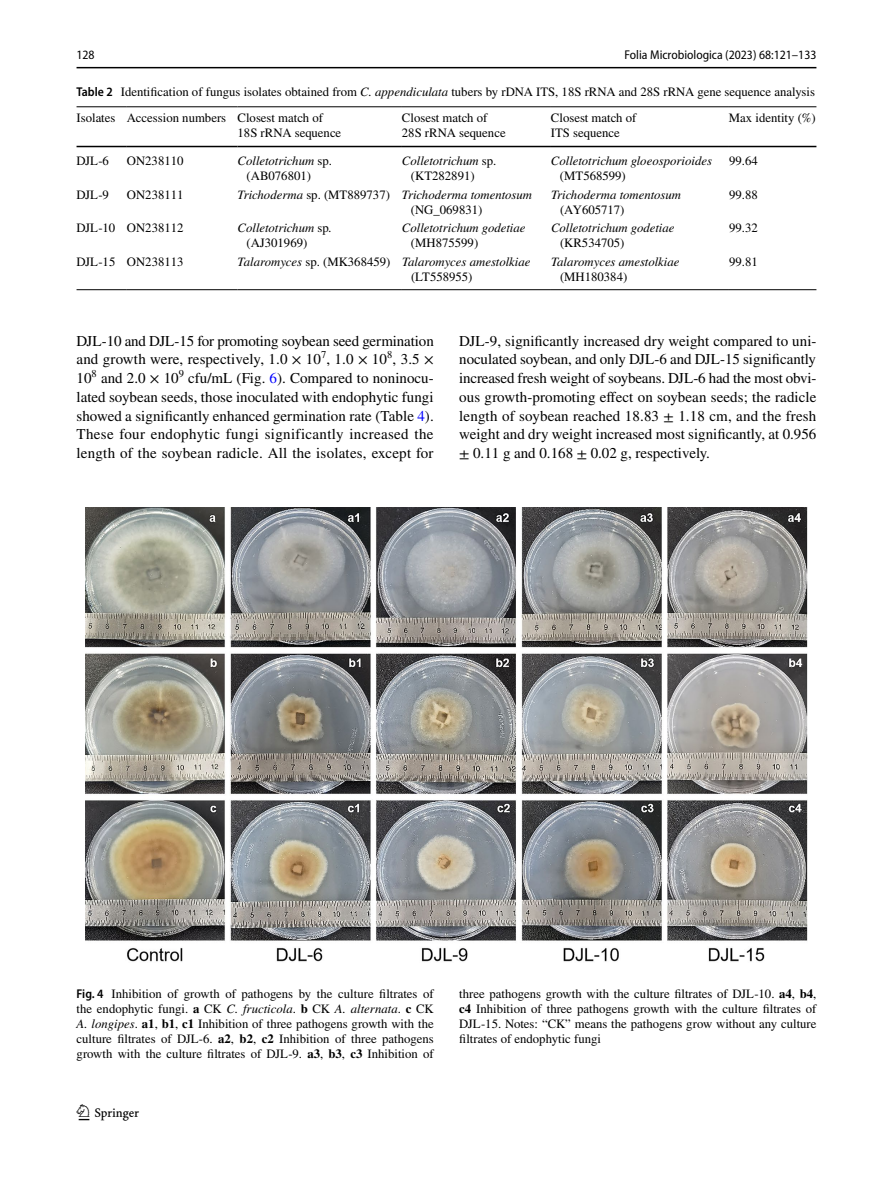
<style>
.page{position:relative;width:893px;height:1187px;background:#fff}
.page>*{position:absolute;margin:0;border:0;box-sizing:border-box;transform-origin:0 0}
.t1{font:22.5px "Springnew Regular 2";color:#000}
.t2{font:15px/18.8px "STIX";color:#000;text-align:justify}
.t3{font:12.75px/15px "STIX";color:#000}
.t4{font:italic 12.75px/15px "STIX";color:#000}
.t5{font:semi-condensed 12.75px "Myriad Pro";color:#000}
.s1{font-family:"Myriad Pro";font-weight:600;font-stretch:semi-condensed}
.s2{font-style:italic}
.s3{font-style:normal}
.s4{color:#00f}
.s5{font-weight:700}
</style>
<div class="page">
<hr style="left:77px;top:67px;width:739px;height:1px;background:#000">
<hr style="left:77px;top:106px;width:50px;height:1px;background:#000">
<hr style="left:77px;top:146px;width:50px;height:1px;background:#000">
<hr style="left:127px;top:106px;width:111px;height:1px;background:#000">
<hr style="left:127px;top:146px;width:111px;height:1px;background:#000">
<hr style="left:238px;top:106px;width:164px;height:1px;background:#000">
<hr style="left:238px;top:146px;width:164px;height:1px;background:#000">
<hr style="left:402px;top:106px;width:149px;height:1px;background:#000">
<hr style="left:402px;top:146px;width:149px;height:1px;background:#000">
<hr style="left:551px;top:106px;width:178px;height:1px;background:#000">
<hr style="left:551px;top:146px;width:178px;height:1px;background:#000">
<hr style="left:729px;top:106px;width:87px;height:1px;background:#000">
<hr style="left:729px;top:146px;width:87px;height:1px;background:#000">
<hr style="left:77px;top:289px;width:50px;height:1px;background:#000">
<hr style="left:127px;top:289px;width:111px;height:1px;background:#000">
<hr style="left:238px;top:289px;width:164px;height:1px;background:#000">
<hr style="left:402px;top:289px;width:149px;height:1px;background:#000">
<hr style="left:551px;top:289px;width:178px;height:1px;background:#000">
<hr style="left:729px;top:289px;width:87px;height:1px;background:#000">
<img style="left:85px;top:508px;width:723px;height:454px">
<p class="t5" style="left:77px;top:48px;width:20px">128</p>
<p class="t5" style="left:625px;top:48px;width:193px">Folia Microbiologica (2023) 68:121–133</p>
<p class="t3" style="left:77px;top:80px;width:740px;line-height:25.5px"><span class="s1">Table 2</span> Identification of fungus isolates obtained from <span class="s2">C. appendiculata</span> tubers by rDNA ITS, 18S rRNA and 28S rRNA gene sequence analysis<br>Isolates Accession numbers Closest match of</p>
<p class="t3" style="left:238px;top:126px;width:105px">18S rRNA sequence</p>
<p class="t3" style="left:402px;top:111px;width:105px">Closest match of<br>28S rRNA sequence</p>
<p class="t3" style="left:551px;top:111px;width:87px">Closest match of<br>ITS sequence</p>
<p class="t3" style="left:729px;top:111px;width:88px">Max identity (%)</p>
<p class="t3" style="left:77px;top:154px;width:34px">DJL-6</p>
<p class="t3" style="left:127px;top:154px;width:58px">ON238110</p>
<p class="t4" style="left:247px;top:153px;width:87px;text-indent:-9px">Colletotrichum <span class="s3">sp. (AB076801)</span></p>
<p class="t4" style="left:411px;top:153px;width:87px;text-indent:-9px">Colletotrichum <span class="s3">sp. (KT282891)</span></p>
<p class="t4" style="left:551px;top:153px;width:162px">Colletotrichum gloeosporioides</p>
<p class="t3" style="left:560px;top:169px;width:67px">(MT568599)</p>
<p class="t3" style="left:77px;top:188px;width:34px">DJL-9</p>
<p class="t3" style="left:127px;top:188px;width:58px">ON238111</p>
<p class="t4" style="left:411px;top:186px;width:123px;text-indent:-173px">Trichoderma <span class="s3">sp. (MT889737)</span> Trichoderma tomentosum <span class="s3">(NG_069831)</span></p>
<p class="t4" style="left:551px;top:186px;width:132px">Trichoderma tomentosum</p>
<p class="t3" style="left:560px;top:203px;width:66px">(AY605717)</p>
<p class="t3" style="left:77px;top:221px;width:108px">DJL-10 ON238112</p>
<p class="t4" style="left:247px;top:220px;width:87px;text-indent:-9px">Colletotrichum <span class="s3">sp</span>. <span class="s3">(AJ301969)</span></p>
<p class="t4" style="left:402px;top:220px;width:125px">Colletotrichum godetiae</p>
<p class="t3" style="left:411px;top:236px;width:69px">(MH875599)</p>
<p class="t4" style="left:551px;top:220px;width:125px">Colletotrichum godetiae</p>
<p class="t3" style="left:560px;top:236px;width:66px">(KR534705)</p>
<p class="t3" style="left:77px;top:255px;width:108px">DJL-15 ON238113</p>
<p class="t4" style="left:411px;top:254px;width:121px;text-indent:-173px">Talaromyces <span class="s3">sp. (MK368459)</span> Talaromyces amestolkiae <span class="s3">(LT558955)</span></p>
<p class="t4" style="left:551px;top:254px;width:130px">Talaromyces amestolkiae</p>
<p class="t3" style="left:560px;top:270px;width:69px">(MH180384)</p>
<p class="t3" style="left:729px;top:154px;width:30px">99.64</p>
<p class="t3" style="left:729px;top:188px;width:30px">99.88</p>
<p class="t3" style="left:729px;top:221px;width:30px">99.32</p>
<p class="t3" style="left:729px;top:255px;width:30px">99.81</p>
<p class="t2" style="left:77px;top:332px;width:359px">DJL-10 and DJL-15 for promoting soybean seed germination and growth were, respectively, 1.0 × 10<sup>7</sup>, 1.0 × 10<sup>8</sup>, 3.5 × 10<sup>8</sup> and 2.0 × 10<sup>9</sup> cfu/mL (Fig. <span class="s4">6</span>). Compared to noninocu&shy;lated soybean seeds, those inoculated with endophytic fungi showed a significantly enhanced germination rate (Table <span class="s4">4</span>).<br>These four endophytic fungi significantly increased the length of the soybean radicle. All the isolates, except for</p>
<p class="t2" style="left:459px;top:332px;width:359px">DJL-9, significantly increased dry weight compared to uni&shy;noculated soybean, and only DJL-6 and DJL-15 significantly increased fresh weight of soybeans. DJL-6 had the most obvi&shy;ous growth-promoting effect on soybean seeds; the radicle length of soybean reached 18.83 ± 1.18 cm, and the fresh weight and dry weight increased most significantly, at 0.956 ± 0.11 g and 0.168 ± 0.02 g, respectively.</p>
<p class="t3" style="left:77px;top:986px;width:359px;text-align:justify"><span class="s1">Fig. 4</span> Inhibition of growth of pathogens by the culture filtrates of the endophytic fungi. <span class="s5">a</span> CK <span class="s2">C. fructicola</span>. <span class="s5">b</span> CK <span class="s2">A. alternata</span>. <span class="s5">c</span> CK <span class="s2">A. longipes</span>. <span class="s5">a1</span>, <span class="s5">b1</span>, <span class="s5">c1</span> Inhibition of three pathogens growth with the culture filtrates of DJL-6. <span class="s5">a2</span>, <span class="s5">b2</span>, <span class="s5">c2</span> Inhibition of three pathogens growth with the culture filtrates of DJL-9. <span class="s5">a3</span>, <span class="s5">b3</span>, <span class="s5">c3</span> Inhibition of</p>
<p class="t3" style="left:459px;top:986px;width:359px;text-align:justify">three pathogens growth with the culture filtrates of DJL-10. <span class="s5">a4</span>, <span class="s5">b4</span>, <span class="s5">c4</span> Inhibition of three pathogens growth with the culture filtrates of DJL-15. Notes: “CK” means the pathogens grow without any culture filtrates of endophytic fungi</p>
<h1 class="t1" style="left:79px;top:1104px;width:62px">1 3</h1>
</div>
